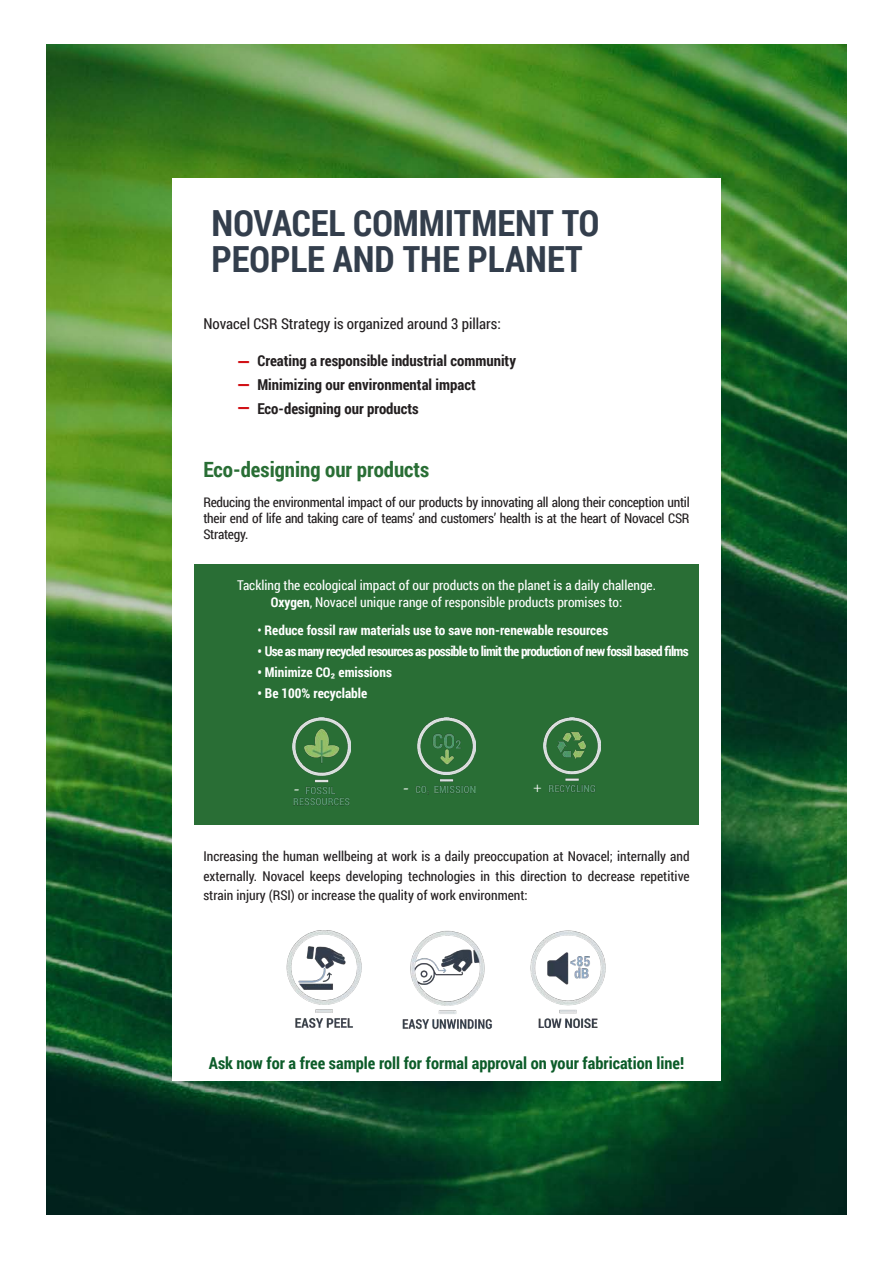
<style>
.page{position:relative;width:893px;height:1263px;background:#fff}
.page>*{position:absolute;margin:0;border:0;box-sizing:border-box;transform-origin:0 0}
.t1{font:700 36px/36px "Roboto Condensed";color:#333e4c}
.t2{font:700 21px "Roboto Condensed";color:#296e35}
.t3{font:18px "Minion Pro";color:#fff}
.t4{font:700 16.5px "Roboto Condensed";color:#0c5c29}
.t5{font:700 15px "Roboto Condensed";color:#231f20}
.t6{font:15px "Roboto Condensed";color:#231f20}
.t7{font:700 15px "Roboto Condensed";color:#d11116}
.t8{font:15px "Minion Pro";color:#fff}
.t9{font:13.5px/16.2px "Roboto Condensed";letter-spacing:-.01em;color:#231f20;text-align:justify}
.t10{font:13.5px "Roboto Condensed";color:#fff}
.t11{font:700 13.5px "Roboto Condensed";letter-spacing:-.005em;color:#fff}
.t12{font:700 13.5px "Roboto Condensed";letter-spacing:-.05em;color:#fff}
.s1{font-weight:700}
.s2{font-weight:400}
</style>
<div class="page">
<img style="left:46px;top:44px;width:801px;height:1170px">
<div style="left:172px;top:178px;width:549px;height:902px;background:#fff"></div>
<div style="left:194px;top:565px;width:505px;height:260px;background:#296e35"></div>
<img style="left:286px;top:930px;width:76px;height:98px">
<img style="left:402px;top:930px;width:90px;height:99px">
<img style="left:530px;top:930px;width:76px;height:98px">
<img style="left:416px;top:717px;width:60px;height:77px">
<img style="left:544px;top:717px;width:56px;height:76px">
<img style="left:292px;top:717px;width:58px;height:89px">
<p class="t1" style="left:212px;top:204px;width:389px">NOVACEL COMMITMENT TO<br>PEOPLE AND THE PLANET</p>
<p class="t6" style="left:203px;top:313px;width:299px">Novacel CSR Strategy is organized around 3 pillars:</p>
<p class="t5" style="left:257px;top:350px;width:260px">Creating a responsible industrial community</p>
<p class="t5" style="left:257px;top:374px;width:220px">Minimizing our environmental impact</p>
<p class="t5" style="left:257px;top:398px;width:163px">Eco-designing our products</p>
<p class="t7" style="left:233px;top:364px;width:5px;rotate:-90deg">I</p>
<p class="t7" style="left:233px;top:387px;width:5px;rotate:-90deg">I</p>
<p class="t7" style="left:233px;top:410px;width:5px;rotate:-90deg">I</p>
<p class="t2" style="left:203px;top:455px;width:227px">Eco-designing our products</p>
<p class="t9" style="left:203px;top:494px;width:488px">Reducing the environmental impact of our products by innovating all along their conception until their end of life and taking care of teams’ and customers’ health is at the heart of Novacel CSR Strategy.</p>
<p class="t10" style="left:237px;top:576px;width:420px">Tackling the ecological impact of our products on the planet is a daily challenge.</p>
<p class="t10" style="left:271px;top:592px;width:353px"><span class="s1">Oxygen</span>, Novacel unique range of responsible products promises to:</p>
<p class="t11" style="left:257px;top:621px;width:352px"><span class="s2">•</span> Reduce fossil raw materials use to save non-renewable resources</p>
<p class="t12" style="left:257px;top:642px;width:433px">• Use as many recycled resources as possible to limit the production of new fossil based films</p>
<p class="t11" style="left:257px;top:663px;width:136px">• Minimize CO² emissions</p>
<p class="t11" style="left:257px;top:684px;width:111px">• Be 100% recyclable</p>
<p class="t3" style="left:293px;top:776px;width:8px">-</p>
<p class="t3" style="left:403px;top:775px;width:8px">-</p>
<p class="t8" style="left:533px;top:777px;width:10px">+</p>
<p class="t9" style="left:203px;top:846px;width:488px;line-height:19.5px">Increasing the human wellbeing at work is a daily preoccupation at Novacel; internally and externally. Novacel keeps developing technologies in this direction to decrease repetitive strain injury (RSI) or increase the quality of work environment:</p>
<p class="t4" style="left:209px;top:1051px;width:477px">Ask now for a free sample roll for formal approval on your fabrication line!</p>
</div>
